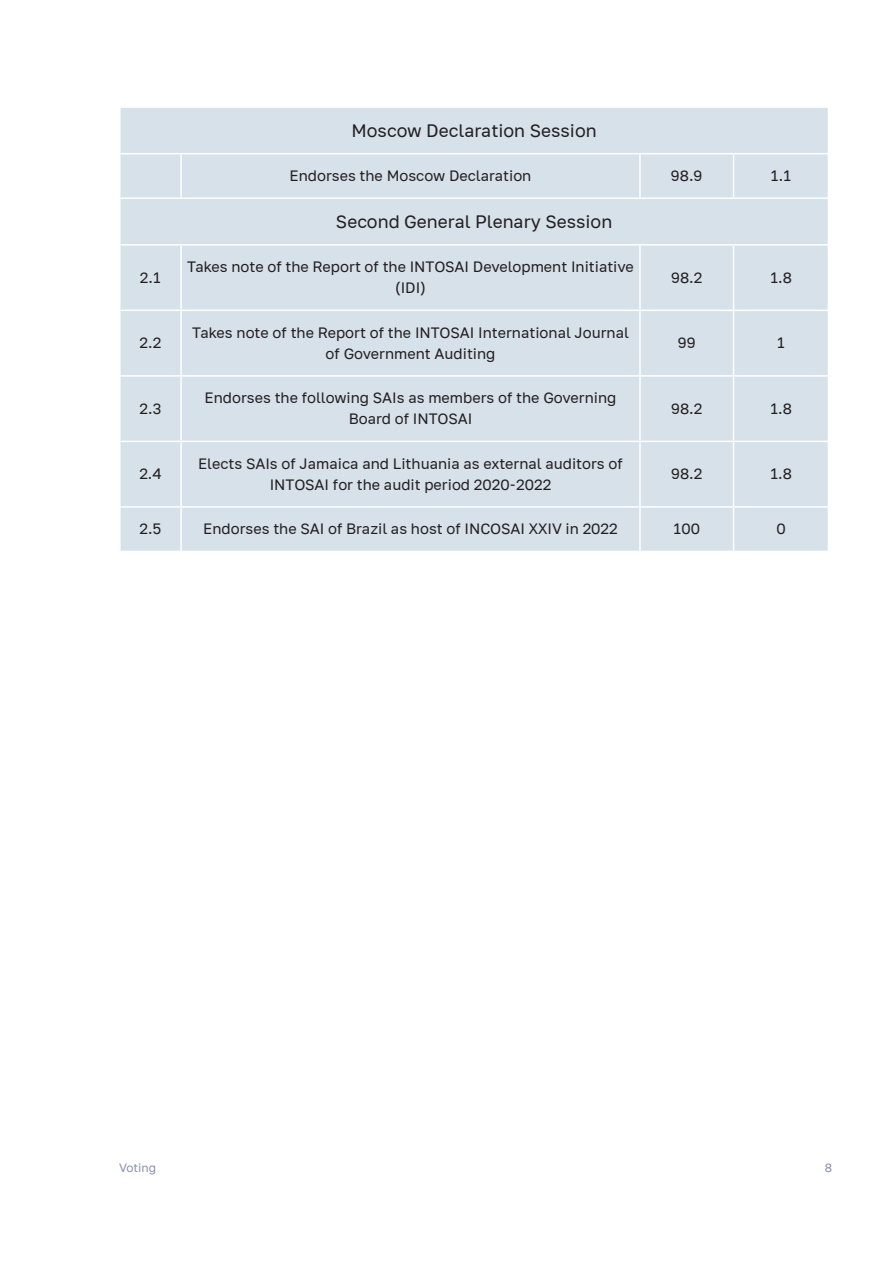
<style>
.page{position:relative;width:893px;height:1263px;background:#fff}
.page>*{position:absolute;margin:0;border:0;box-sizing:border-box;transform-origin:0 0}
.заголовок1{font:18px "PT Russia Text";color:#231f20}
.заголовок1-2{font:15px/21px "PT Russia Text";color:#231f20;text-align:center}
.t1{font:12px "PT Russia Text";color:#8992a9}
</style>
<div class="page">
<div style="left:121px;top:108px;width:707px;height:443px;background:#d7e1ea"></div>
<hr style="left:119px;top:153px;width:62px;height:1px;background:#fff">
<hr style="left:181px;top:153px;width:459px;height:1px;background:#fff">
<hr style="left:180px;top:154px;width:2px;height:43px;background:#fff">
<hr style="left:640px;top:153px;width:93px;height:1px;background:#fff">
<hr style="left:639px;top:154px;width:2px;height:43px;background:#fff">
<hr style="left:733px;top:153px;width:96px;height:1px;background:#fff">
<hr style="left:733px;top:154px;width:1px;height:43px;background:#fff">
<hr style="left:119px;top:197px;width:62px;height:2px;background:#fff">
<hr style="left:181px;top:197px;width:459px;height:2px;background:#fff">
<hr style="left:640px;top:197px;width:93px;height:2px;background:#fff">
<hr style="left:733px;top:197px;width:96px;height:2px;background:#fff">
<hr style="left:119px;top:244px;width:62px;height:2px;background:#fff">
<hr style="left:181px;top:244px;width:459px;height:2px;background:#fff">
<hr style="left:180px;top:246px;width:2px;height:64px;background:#fff">
<hr style="left:640px;top:244px;width:93px;height:2px;background:#fff">
<hr style="left:639px;top:246px;width:2px;height:64px;background:#fff">
<hr style="left:733px;top:244px;width:96px;height:2px;background:#fff">
<hr style="left:733px;top:246px;width:1px;height:64px;background:#fff">
<hr style="left:119px;top:310px;width:62px;height:1px;background:#fff">
<hr style="left:181px;top:310px;width:459px;height:1px;background:#fff">
<hr style="left:180px;top:311px;width:2px;height:64px;background:#fff">
<hr style="left:640px;top:310px;width:93px;height:1px;background:#fff">
<hr style="left:639px;top:311px;width:2px;height:64px;background:#fff">
<hr style="left:733px;top:310px;width:96px;height:1px;background:#fff">
<hr style="left:733px;top:311px;width:1px;height:64px;background:#fff">
<hr style="left:119px;top:375px;width:62px;height:2px;background:#fff">
<hr style="left:181px;top:375px;width:459px;height:2px;background:#fff">
<hr style="left:180px;top:377px;width:2px;height:64px;background:#fff">
<hr style="left:640px;top:375px;width:93px;height:2px;background:#fff">
<hr style="left:639px;top:377px;width:2px;height:64px;background:#fff">
<hr style="left:733px;top:375px;width:96px;height:2px;background:#fff">
<hr style="left:733px;top:377px;width:1px;height:64px;background:#fff">
<hr style="left:119px;top:441px;width:62px;height:1px;background:#fff">
<hr style="left:181px;top:441px;width:459px;height:1px;background:#fff">
<hr style="left:180px;top:442px;width:2px;height:64px;background:#fff">
<hr style="left:640px;top:441px;width:93px;height:1px;background:#fff">
<hr style="left:639px;top:442px;width:2px;height:64px;background:#fff">
<hr style="left:733px;top:441px;width:96px;height:1px;background:#fff">
<hr style="left:733px;top:442px;width:1px;height:64px;background:#fff">
<hr style="left:119px;top:506px;width:62px;height:2px;background:#fff">
<hr style="left:181px;top:506px;width:459px;height:2px;background:#fff">
<hr style="left:180px;top:508px;width:2px;height:43px;background:#fff">
<hr style="left:640px;top:506px;width:93px;height:2px;background:#fff">
<hr style="left:639px;top:508px;width:2px;height:43px;background:#fff">
<hr style="left:733px;top:506px;width:96px;height:2px;background:#fff">
<hr style="left:733px;top:508px;width:1px;height:43px;background:#fff">
<p class="заголовок1" style="left:352px;top:120px;width:247px">Moscow Declaration Session</p>
<p class="заголовок1-2" style="left:290px;top:165px;width:243px">Endorses the Moscow Declaration</p>
<p class="заголовок1-2" style="left:671px;top:165px;width:33px">98.9</p>
<p class="заголовок1-2" style="left:770px;top:165px;width:22px">1.1</p>
<p class="заголовок1" style="left:336px;top:211px;width:278px">Second General Plenary Session</p>
<p class="заголовок1-2" style="left:140px;top:267px;width:23px">2.1</p>
<p class="заголовок1-2" style="left:187px;top:256px;width:448px">Takes note of the Report of the INTOSAI Development Initiative (IDI)</p>
<p class="заголовок1-2" style="left:671px;top:267px;width:33px">98.2</p>
<p class="заголовок1-2" style="left:770px;top:267px;width:23px">1.8</p>
<p class="заголовок1-2" style="left:140px;top:332px;width:23px">2.2</p>
<p class="заголовок1-2" style="left:192px;top:322px;width:438px">Takes note of the Report of the INTOSAI International Journal of Government Auditing</p>
<p class="заголовок1-2" style="left:678px;top:332px;width:19px">99</p>
<p class="заголовок1-2" style="left:777px;top:332px;width:10px">1</p>
<p class="заголовок1-2" style="left:140px;top:398px;width:23px">2.3</p>
<p class="заголовок1-2" style="left:205px;top:387px;width:413px">Endorses the following SAIs as members of the Governing<br>Board of INTOSAI</p>
<p class="заголовок1-2" style="left:671px;top:398px;width:33px">98.2</p>
<p class="заголовок1-2" style="left:770px;top:398px;width:23px">1.8</p>
<p class="заголовок1-2" style="left:139px;top:463px;width:24px">2.4</p>
<p class="заголовок1-2" style="left:198px;top:453px;width:426px">Elects SAIs of Jamaica and Lithuania as external auditors of<br>INTOSAI for the audit period 2020-2022</p>
<p class="заголовок1-2" style="left:671px;top:463px;width:33px">98.2</p>
<p class="заголовок1-2" style="left:770px;top:463px;width:23px">1.8</p>
<p class="заголовок1-2" style="left:139px;top:518px;width:23px">2.5</p>
<p class="заголовок1-2" style="left:203px;top:518px;width:416px">Endorses the SAI of Brazil as host of INCOSAI XXIV in 2022</p>
<p class="заголовок1-2" style="left:673px;top:518px;width:28px">100</p>
<p class="заголовок1-2" style="left:776px;top:518px;width:11px">0</p>
<p class="t1" style="left:119px;top:1161px;width:39px">Voting</p>
<p class="t1" style="left:825px;top:1161px;width:9px">8</p>
</div>
